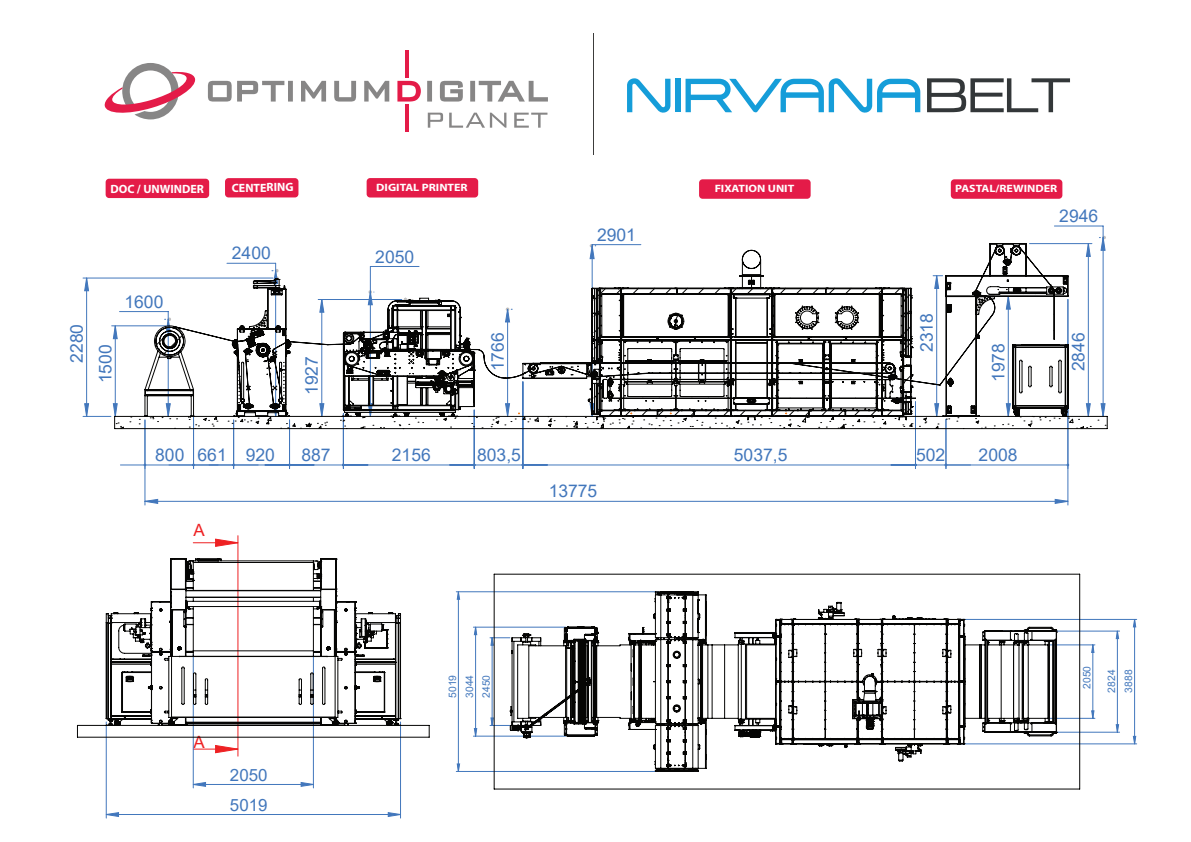
<style>
.page{position:relative;width:1191px;height:842px;background:#fff}
.page>*{position:absolute;margin:0;border:0;box-sizing:border-box;transform-origin:0 0}
.t1{font:17.5px "Arial";color:#4277bc}
.t2{font:16.9px/30.1px "Arial";color:#4277bc}
.t3{font:16.9px "Arial";color:#ee2123}
.t4{font:700 12px "Myriad Pro";color:#fff}
.t5{font:700 10.7px "Myriad Pro";color:#fff;scale:1.12 1}
.t6{font:10.3px/17.1px "Arial";color:#4277bc}
</style>
<div class="page">
<svg style="left:427px;top:81px;width:121px;height:21px"></svg>
<svg style="left:397px;top:81px;width:24px;height:21px"></svg>
<svg style="left:208px;top:81px;width:181px;height:21px"></svg>
<hr style="left:405px;top:50px;width:4px;height:28px;background:#e41b48">
<hr style="left:405px;top:105px;width:4px;height:27px;background:#e41b48">
<svg style="left:428px;top:113px;width:119px;height:15px"></svg>
<svg style="left:104px;top:63px;width:92px;height:56px"></svg>
<hr style="left:593px;top:33px;width:1px;height:122px;background:#3c3c3b">
<svg style="left:627px;top:78px;width:43px;height:35px"></svg>
<svg style="left:685px;top:78px;width:235px;height:35px"></svg>
<div style="left:675px;top:79px;width:5px;height:33px;background:#159dd9"></div>
<svg style="left:927px;top:78px;width:143px;height:34px"></svg>
<hr style="left:145px;top:420px;width:1px;height:85px;background:#4277bc">
<hr style="left:1067px;top:299px;width:1px;height:206px;background:#4277bc">
<hr style="left:289px;top:420px;width:1px;height:49px;background:#4277bc">
<hr style="left:915px;top:402px;width:1px;height:67px;background:#4277bc">
<hr style="left:945px;top:419px;width:1px;height:50px;background:#4277bc">
<hr style="left:343px;top:414px;width:1px;height:55px;background:#4277bc">
<hr style="left:474px;top:410px;width:1px;height:59px;background:#4277bc">
<hr style="left:522px;top:382px;width:1px;height:87px;background:#4277bc">
<hr style="left:193px;top:420px;width:1px;height:49px;background:#4277bc">
<hr style="left:233px;top:420px;width:1px;height:49px;background:#4277bc">
<hr style="left:1054px;top:226px;width:49px;height:1px;background:#4277bc">
<svg style="left:1099px;top:226px;width:4px;height:12px"></svg>
<hr style="left:83px;top:278px;width:190px;height:1px;background:#4277bc">
<svg style="left:120px;top:464px;width:949px;height:40px"></svg>
<svg style="left:83px;top:403px;width:29px;height:14px"></svg>
<svg style="left:85px;top:278px;width:29px;height:138px"></svg>
<svg style="left:114px;top:243px;width:993px;height:186px"></svg>
<svg style="left:154px;top:249px;width:908px;height:165px"></svg>
<div style="left:106px;top:179px;width:103px;height:19px;background:#e41b48;border-radius:4px"></div>
<div style="left:225px;top:178px;width:73px;height:19px;background:#e41b48;border-radius:4px"></div>
<div style="left:366px;top:178px;width:112px;height:19px;background:#e41b48;border-radius:3px"></div>
<div style="left:699px;top:179px;width:111px;height:20px;background:#e41b48;border-radius:4px"></div>
<div style="left:950px;top:179px;width:112px;height:20px;background:#e41b48;border-radius:3px"></div>
<hr style="left:473px;top:627px;width:92px;height:1px;background:#4277bc">
<hr style="left:473px;top:736px;width:92px;height:1px;background:#4277bc">
<hr style="left:458px;top:592px;width:1px;height:179px;background:#4277bc">
<hr style="left:456px;top:771px;width:202px;height:1px;background:#4277bc">
<hr style="left:456px;top:591px;width:202px;height:1px;background:#4277bc">
<hr style="left:1050px;top:718px;width:45px;height:1px;background:#4277bc">
<hr style="left:1050px;top:645px;width:45px;height:1px;background:#4277bc">
<hr style="left:961px;top:619px;width:175px;height:1px;background:#4277bc">
<hr style="left:961px;top:744px;width:175px;height:1px;background:#4277bc">
<hr style="left:1003px;top:732px;width:116px;height:1px;background:#4277bc">
<hr style="left:1003px;top:631px;width:116px;height:1px;background:#4277bc">
<svg style="left:474px;top:626px;width:3px;height:111px"></svg>
<svg style="left:456px;top:763px;width:4px;height:9px"></svg>
<svg style="left:456px;top:591px;width:4px;height:9px"></svg>
<svg style="left:1091px;top:644px;width:3px;height:75px"></svg>
<svg style="left:1132px;top:619px;width:4px;height:125px"></svg>
<svg style="left:490px;top:637px;width:3px;height:89px"></svg>
<svg style="left:1115px;top:630px;width:4px;height:103px"></svg>
<svg style="left:493px;top:574px;width:587px;height:215px"></svg>
<svg style="left:752px;top:731px;width:4px;height:6px"></svg>
<svg style="left:866px;top:719px;width:8px;height:8px"></svg>
<hr style="left:238px;top:536px;width:1px;height:220px;background:#ee2123">
<hr style="left:193px;top:784px;width:120px;height:1px;background:#4277bc">
<hr style="left:313px;top:654px;width:1px;height:134px;background:#4277bc">
<hr style="left:193px;top:654px;width:1px;height:134px;background:#4277bc">
<hr style="left:106px;top:722px;width:1px;height:96px;background:#4277bc">
<hr style="left:400px;top:722px;width:1px;height:96px;background:#4277bc">
<svg style="left:300px;top:782px;width:14px;height:5px"></svg>
<svg style="left:193px;top:782px;width:13px;height:5px"></svg>
<svg style="left:106px;top:812px;width:294px;height:5px"></svg>
<svg style="left:77px;top:612px;width:353px;height:126px"></svg>
<svg style="left:122px;top:538px;width:263px;height:215px"></svg>
<p class="t1" style="left:65px;top:363px;width:40px;rotate:-90deg">2280</p>
<p class="t4" style="left:110px;top:181px;width:95px">DOC / UNWINDER</p>
<p class="t4" style="left:232px;top:180px;width:63px;rotate:-1deg">CENTERING</p>
<p class="t5" style="left:376px;top:180px;width:83px">DIGITAL PRINTER</p>
<p class="t5" style="left:714px;top:182px;width:73px">FIXATION UNIT</p>
<p class="t5" style="left:955px;top:182px;width:93px">PASTAL/REWINDER</p>
<p class="t1" style="left:124px;top:289px;width:40px">1600</p>
<p class="t1" style="left:232px;top:241px;width:40px">2400</p>
<p class="t1" style="left:375px;top:244px;width:40px">2050</p>
<p class="t1" style="left:597px;top:222px;width:40px">2901</p>
<p class="t1" style="left:1059px;top:204px;width:40px">2946</p>
<p class="t1" style="left:914px;top:352px;width:40px;rotate:-90deg">2318</p>
<p class="t1" style="left:485px;top:371px;width:40px;rotate:-90deg">1766</p>
<p class="t1" style="left:93px;top:383px;width:40px;rotate:-90deg">1500</p>
<p class="t1" style="left:1066px;top:371px;width:40px;rotate:-90deg">2846</p>
<p class="t1" style="left:986px;top:382px;width:40px;rotate:-90deg">1978</p>
<p class="t1" style="left:300px;top:395px;width:40px;rotate:-90deg">1927</p>
<p class="t1" style="left:197px;top:443px;width:79px">661 920</p>
<p class="t1" style="left:301px;top:443px;width:31px">887</p>
<p class="t1" style="left:392px;top:443px;width:40px">2156</p>
<p class="t1" style="left:477px;top:443px;width:45px">803,5</p>
<p class="t1" style="left:734px;top:443px;width:55px">5037,5</p>
<p class="t1" style="left:916px;top:443px;width:31px">502</p>
<p class="t1" style="left:155px;top:443px;width:31px">800</p>
<p class="t1" style="left:978px;top:443px;width:40px">2008</p>
<p class="t3" style="left:193px;top:518px;width:13px">A</p>
<p class="t1" style="left:548px;top:479px;width:50px">13775</p>
<p class="t3" style="left:193px;top:731px;width:13px">A</p>
<p class="t2" style="left:230px;top:759px;width:39px">2050<br>5019</p>
<p class="t6" style="left:444px;top:698px;width:24px;rotate:-90deg">5019<br>3044</p>
<p class="t6" style="left:477px;top:698px;width:24px;rotate:-90deg">2450</p>
<p class="t6" style="left:1078px;top:689px;width:24px;rotate:-90deg">2050</p>
<p class="t6" style="left:1120px;top:693px;width:24px;rotate:-90deg">3888</p>
<p class="t6" style="left:1102px;top:693px;width:24px;rotate:-90deg">4282</p>
</div>
